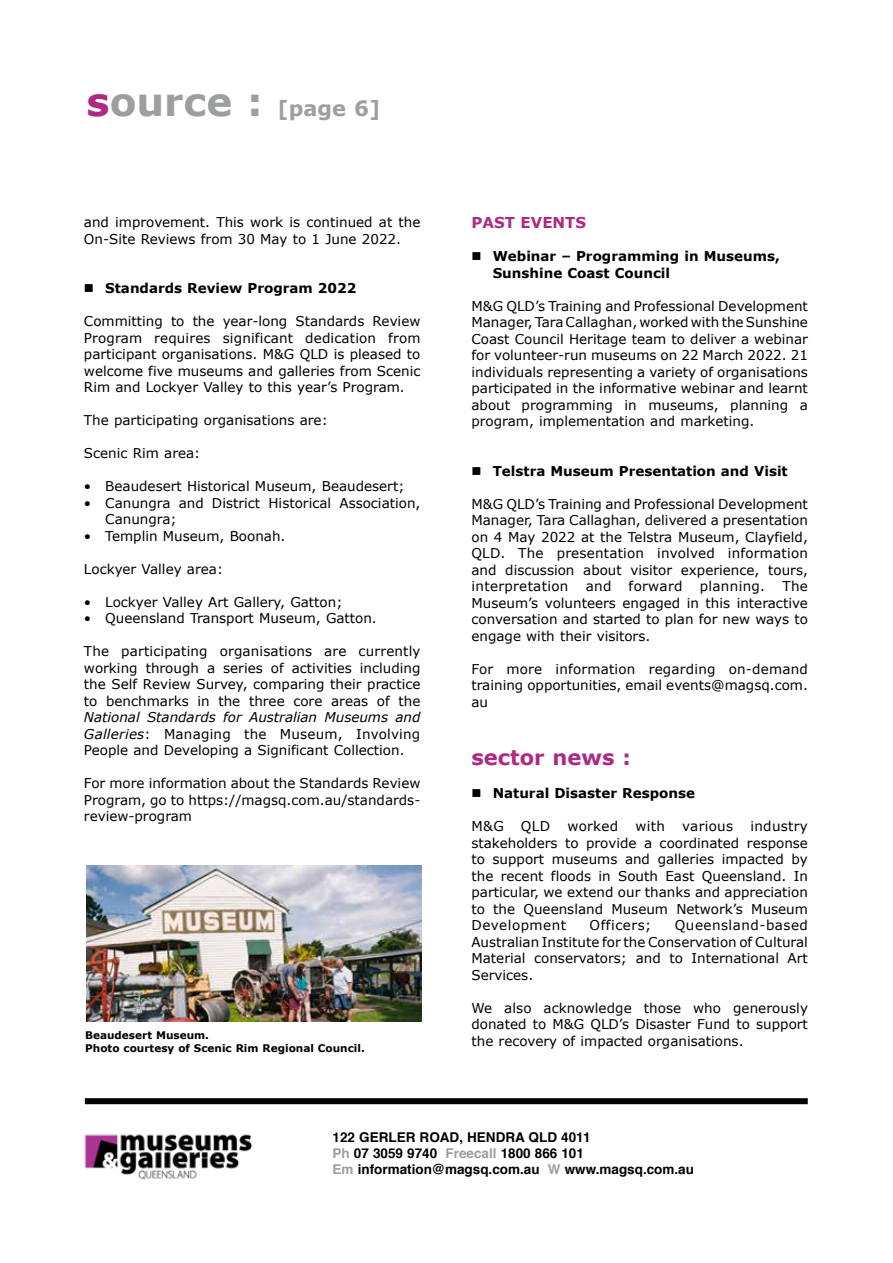
<style>
.page{position:relative;width:893px;height:1263px;background:#fff}
.page>*{position:absolute;margin:0;border:0;box-sizing:border-box;transform-origin:0 0}
.t1{font:700 21px "Verdana";color:#9c9e9f}
.t2{font:700 21px "Verdana";color:#ae2984}
.t3{font:700 15px "Verdana";color:#ae2984}
.t4{font:13.5px/16.5px "Verdana";color:#000;text-align:justify}
.t5{font:700 13.5px/16.5px "Verdana";color:#000}
.t6{font:700 13.5px/16.2px "Helvetica";color:#000}
.t7{font:13.5px "Verdana";letter-spacing:.025em;color:#000}
.t8{font:13.5px "Verdana";letter-spacing:.035em;color:#000}
.t9{font:700 10.5px/12.6px "Verdana";color:#000}
.s1{font-size:39px;color:#ae2984}
.s2{font-size:39px}
.s3{font-style:italic}
.s4{color:#9c9e9f}
</style>
<div class="page">
<div style="left:85px;top:1098px;width:723px;height:6px;background:#000"></div>
<img style="left:84px;top:1134px;width:169px;height:46px">
<img style="left:87px;top:865px;width:335px;height:156px">
<h1 class="t1" style="left:87px;top:95px;width:295px"><span class="s1">s</span><span class="s2">ource :</span> [page 6]</h1>
<p class="t4" style="left:84px;top:214px;width:338px">and improvement. This work is continued at the<br>On-Site Reviews from 30 May to 1 June 2022.</p>
<p class="t5" style="left:84px;top:280px;width:274px">■ Standards Review Program 2022</p>
<p class="t4" style="left:84px;top:313px;width:338px">Committing to the year-long Standards Review Program requires significant dedication from participant organisations. M&amp;G QLD is pleased to welcome five museums and galleries from Scenic Rim and Lockyer Valley to this year’s Program.</p>
<p class="t4" style="left:84px;top:412px;width:245px">The participating organisations are:</p>
<p class="t4" style="left:84px;top:445px;width:118px">Scenic Rim area:</p>
<p class="t4" style="left:84px;top:478px;width:322px">• Beaudesert Historical Museum, Beaudesert;</p>
<p class="t4" style="left:105px;top:495px;width:317px;text-indent:-21px">• Canungra and District Historical Association,<br>Canungra;</p>
<p class="t4" style="left:84px;top:528px;width:203px">• Templin Museum, Boonah.</p>
<p class="t4" style="left:84px;top:561px;width:141px">Lockyer Valley area:</p>
<p class="t4" style="left:84px;top:594px;width:260px">• Lockyer Valley Art Gallery, Gatton;</p>
<p class="t4" style="left:84px;top:610px;width:294px">• Queensland Transport Museum, Gatton.</p>
<p class="t4" style="left:84px;top:643px;width:338px">The participating organisations are currently working through a series of activities including the Self Review Survey, comparing their practice to benchmarks in the three core areas of the</p>
<p class="t4" style="left:84px;top:709px;width:338px"><span class="s3">National Standards for Australian Museums and Galleries</span>: Managing the Museum, Involving People and Developing a Significant Collection.</p>
<p class="t4" style="left:84px;top:775px;width:338px">For more information about the Standards Review Program, go to https://magsq.com.au/standards&shy;review-program</p>
<p class="t9" style="left:85px;top:1029px;width:281px">Beaudesert Museum.<br>Photo courtesy of Scenic Rim Regional Council.</p>
<p class="t3" style="left:471px;top:213px;width:116px">PAST EVENTS</p>
<p class="t5" style="left:493px;top:248px;width:289px;text-indent:-21px">■ Webinar – Programming in Museums,<br>Sunshine Coast Council</p>
<p class="t4" style="left:471px;top:298px;width:338px">M&amp;G QLD’s Training and Professional Development Manager, Tara Callaghan, worked with the Sunshine Coast Council Heritage team to deliver a webinar for volunteer-run museums on 22 March 2022. 21 individuals representing a variety of organisations participated in the informative webinar and learnt about programming in museums, planning a program, implementation and marketing.</p>
<p class="t5" style="left:471px;top:463px;width:318px">■ Telstra Museum Presentation and Visit</p>
<p class="t4" style="left:471px;top:496px;width:338px">M&amp;G QLD’s Training and Professional Development Manager, Tara Callaghan, delivered a presentation on 4 May 2022 at the Telstra Museum, Clayfield, QLD. The presentation involved information and discussion about visitor experience, tours, interpretation</p>
<p class="t4" style="left:586px;top:578px;width:27px">and</p>
<p class="t7" style="left:629px;top:578px;width:55px">forward</p>
<p class="t7" style="left:700px;top:578px;width:67px">planning.</p>
<p class="t4" style="left:471px;top:578px;width:338px;text-indent:311px">The Museum’s volunteers engaged in this interactive conversation and started to plan for new ways to engage with their visitors.</p>
<p class="t4" style="left:471px;top:661px;width:338px">For more information regarding on-demand training opportunities, email events@magsq.com. au</p>
<h1 class="t2" style="left:471px;top:744px;width:161px">sector news :</h1>
<p class="t5" style="left:471px;top:785px;width:225px">■ Natural Disaster Response</p>
<p class="t4" style="left:471px;top:818px;width:34px">M&amp;G</p>
<p class="t4" style="left:521px;top:818px;width:31px">QLD</p>
<p class="t4" style="left:567px;top:818px;width:52px">worked</p>
<p class="t4" style="left:635px;top:818px;width:31px">with</p>
<p class="t7" style="left:682px;top:818px;width:53px">various</p>
<p class="t4" style="left:471px;top:818px;width:338px;text-indent:279px">industry stakeholders to provide a coordinated response to support museums and galleries impacted by the recent floods in South East Queensland. In particular, we extend our thanks and appreciation to the Queensland Museum Network’s Museum Development</p>
<p class="t8" style="left:590px;top:916px;width:63px">Officers;</p>
<p class="t4" style="left:471px;top:917px;width:338px;text-indent:203px">Queensland-based Australian Institute for the Conservation of Cultural Material conservators; and to International Art Services.</p>
<p class="t4" style="left:471px;top:1000px;width:338px">We also acknowledge those who generously donated to M&amp;G QLD’s Disaster Fund to support the recovery of impacted organisations.</p>
<p class="t6" style="left:333px;top:1129px;width:363px">122 GERLER ROAD, HENDRA QLD 4011<br><span class="s4">Ph</span> 07 3059 9740 <span class="s4">Freecall</span> 1800 866 101<br><span class="s4">Em</span> information@magsq.com.au <span class="s4">W</span> www.magsq.com.au</p>
</div>
